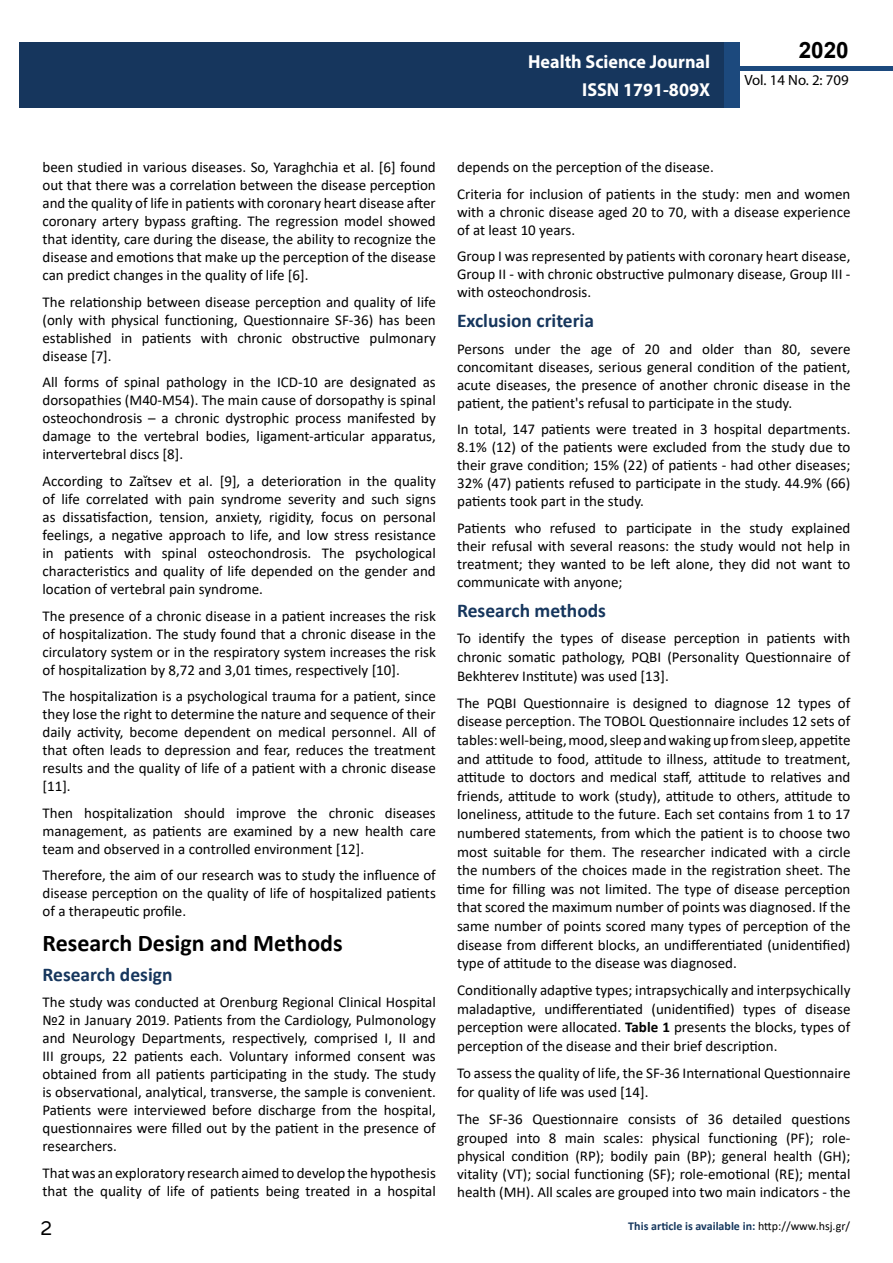
<style>
.page{position:relative;width:893px;height:1263px;background:#fff}
.page>*{position:absolute;margin:0;border:0;box-sizing:border-box;transform-origin:0 0}
.t1{font:25.5px "Tunga";color:#000}
.t2{font:700 24px "Calibri";color:#000}
.t3{font:700 22.5px "Arial";color:#000}
.t4{font:700 19.5px "Calibri";color:#16365d}
.t5{font:700 18.75px/27.2px "Myriad Pro";color:#fff;text-align:right;scale:.96 1}
.t6{font:15px/18px "Calibri";color:#000;text-align:justify}
.t7{font:14.85px "Myriad Pro";color:#000}
.t8{font:700 12px "Calibri";color:#16375d}
.s1{font-weight:700}
.s2{font-weight:400;color:#000}
</style>
<div class="page">
<div style="left:722px;top:66px;width:171px;height:5px;background:#1c497d"></div>
<div style="left:19px;top:42px;width:706px;height:66px;background:#16365d"></div>
<div style="left:725px;top:42px;width:15px;height:66px;background:#1c497d"></div>
<p class="t5" style="left:528px;top:48px;width:191px">Health Science Journal<br>ISSN 1791-809X</p>
<h3 class="t3" style="left:799px;top:35px;width:52px">2020</h3>
<p class="t7" style="left:744px;top:71px;width:106px">Vol. 14 No. 2: 709</p>
<p class="t6" style="left:43px;top:158px;width:395px">been studied in various diseases. So, Yaraghchia et al. [6] found out that there was a correlation between the disease perception and the quality of life in patients with coronary heart disease after coronary artery bypass grafting. The regression model showed that identity, care during the disease, the ability to recognize the disease and emotions that make up the perception of the disease can predict changes in the quality of life [6].</p>
<p class="t6" style="left:43px;top:293px;width:395px">The relationship between disease perception and quality of life (only with physical functioning, Questionnaire SF-36) has been established in patients with chronic obstructive pulmonary disease [7].</p>
<p class="t6" style="left:43px;top:373px;width:395px">All forms of spinal pathology in the ICD-10 are designated as dorsopathies (M40-M54). The main cause of dorsopathy is spinal osteochondrosis – a chronic dystrophic process manifested by damage to the vertebral bodies, ligament-articular apparatus, intervertebral discs [8].</p>
<p class="t6" style="left:43px;top:472px;width:395px">According to Zaĭtsev et al. [9], a deterioration in the quality of life correlated with pain syndrome severity and such signs as dissatisfaction, tension, anxiety, rigidity, focus on personal feelings, a negative approach to life, and low stress resistance in patients with spinal osteochondrosis. The psychological characteristics and quality of life depended on the gender and location of vertebral pain syndrome.</p>
<p class="t6" style="left:43px;top:606px;width:395px">The presence of a chronic disease in a patient increases the risk of hospitalization. The study found that a chronic disease in the circulatory system or in the respiratory system increases the risk of hospitalization by 8,72 and 3,01 times, respectively [10].</p>
<p class="t6" style="left:43px;top:687px;width:395px">The hospitalization is a psychological trauma for a patient, since they lose the right to determine the nature and sequence of their daily activity, become dependent on medical personnel. All of that often leads to depression and fear, reduces the treatment results and the quality of life of a patient with a chronic disease [11].</p>
<p class="t6" style="left:43px;top:803px;width:395px">Then hospitalization should improve the chronic diseases management, as patients are examined by a new health care team and observed in a controlled environment [12].</p>
<p class="t6" style="left:43px;top:866px;width:395px">Therefore, the aim of our research was to study the influence of disease perception on the quality of life of hospitalized patients of a therapeutic profile.</p>
<h2 class="t2" style="left:43px;top:926px;width:302px">Research Design and Methods</h2>
<h3 class="t4" style="left:43px;top:961px;width:131px">Research design</h3>
<p class="t6" style="left:43px;top:993px;width:395px">The study was conducted at Orenburg Regional Clinical Hospital №2 in January 2019. Patients from the Cardiology, Pulmonology and Neurology Departments, respectively, comprised I, II and III groups, 22 patients each. Voluntary informed consent was obtained from all patients participating in the study. The study is observational, analytical, transverse, the sample is convenient.<br>Patients were interviewed before discharge from the hospital, questionnaires were filled out by the patient in the presence of researchers.</p>
<p class="t6" style="left:43px;top:1163px;width:395px">That was an exploratory research aimed to develop the hypothesis that the quality of life of patients being treated in a hospital</p>
<p class="t6" style="left:457px;top:154px;width:395px;line-height:26.5px">depends on the perception of the disease.<br>Criteria for inclusion of patients in the study: men and women</p>
<p class="t6" style="left:457px;top:203px;width:395px">with a chronic disease aged 20 to 70, with a disease experience of at least 10 years.</p>
<p class="t6" style="left:457px;top:247px;width:395px">Group I was represented by patients with coronary heart disease, Group II - with chronic obstructive pulmonary disease, Group III - with osteochondrosis.</p>
<h3 class="t4" style="left:457px;top:307px;width:138px">Exclusion criteria</h3>
<p class="t6" style="left:457px;top:340px;width:395px">Persons under the age of 20 and older than 80, severe concomitant diseases, serious general condition of the patient, acute diseases, the presence of another chronic disease in the patient, the patient's refusal to participate in the study.</p>
<p class="t6" style="left:457px;top:420px;width:395px">In total, 147 patients were treated in 3 hospital departments.<br>8.1% (12) of the patients were excluded from the study due to their grave condition; 15% (22) of patients - had other diseases; 32% (47) patients refused to participate in the study. 44.9% (66) patients took part in the study.</p>
<p class="t6" style="left:457px;top:519px;width:395px">Patients who refused to participate in the study explained their refusal with several reasons: the study would not help in treatment; they wanted to be left alone, they did not want to communicate with anyone;</p>
<h3 class="t4" style="left:457px;top:597px;width:150px">Research methods</h3>
<p class="t6" style="left:457px;top:629px;width:395px;line-height:18.6px">To identify the types of disease perception in patients with chronic somatic pathology, PQBI (Personality Questionnaire of Bekhterev Institute) was used [13].</p>
<p class="t6" style="left:457px;top:693px;width:395px;line-height:18.6px">The PQBI Questionnaire is designed to diagnose 12 types of disease perception. The TOBOL Questionnaire includes 12 sets of tables: well-being, mood, sleep and waking up from sleep, appetite and attitude to food, attitude to illness, attitude to treatment, attitude to doctors and medical staff, attitude to relatives and friends, attitude to work (study), attitude to others, attitude to loneliness, attitude to the future. Each set contains from 1 to 17 numbered statements, from which the patient is to choose two most suitable for them. The researcher indicated with a circle the numbers of the choices made in the registration sheet. The time for filling was not limited. The type of disease perception that scored the maximum number of points was diagnosed. If the same number of points scored many types of perception of the disease from different blocks, an undifferentiated (unidentified) type of attitude to the disease was diagnosed.</p>
<p class="t6" style="left:457px;top:980px;width:395px;line-height:18.6px">Conditionally adaptive types; intrapsychically and interpsychically maladaptive, undifferentiated (unidentified) types of disease perception were allocated. <span class="s1">Table 1</span> presents the blocks, types of perception of the disease and their brief description.</p>
<p class="t6" style="left:457px;top:1063px;width:395px;line-height:18.6px">To assess the quality of life, the SF-36 International Questionnaire for quality of life was used [14].</p>
<p class="t6" style="left:457px;top:1109px;width:395px">The SF-36 Questionnaire consists of 36 detailed questions grouped into 8 main scales: physical functioning (PF); role&shy;physical condition (RP); bodily pain (BP); general health (GH); vitality (VT); social functioning (SF); role-emotional (RE); mental health (MH). All scales are grouped into two main indicators - the</p>
<h1 class="t1" style="left:41px;top:1211px;width:13px">2</h1>
<p class="t8" style="left:628px;top:1217px;width:223px">This article is available in: <span class="s2">http://www.hsj.gr/</span></p>
</div>
